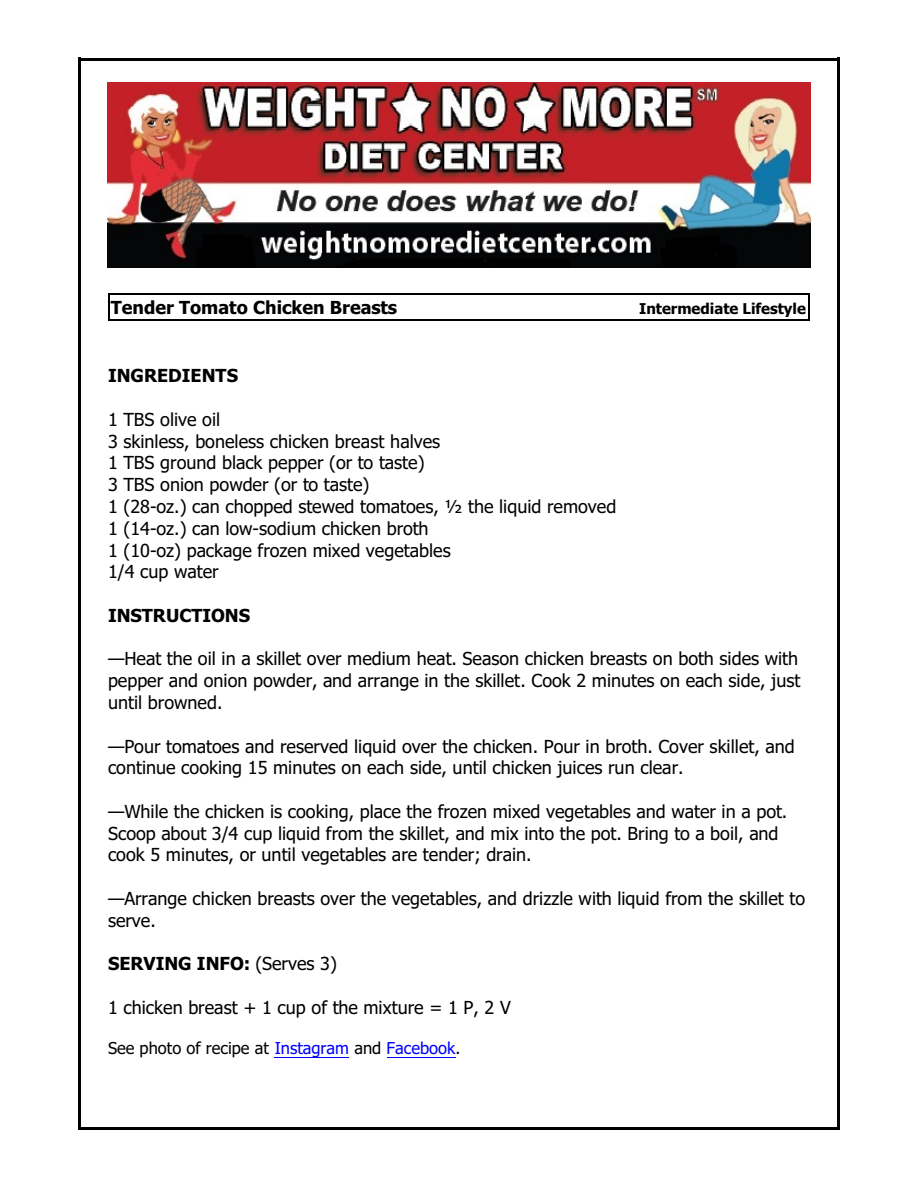
<style>
.page{position:relative;width:918px;height:1188px;background:#fff}
.page>*{position:absolute;margin:0;border:0;box-sizing:border-box;transform-origin:0 0}
.t1{font:18px/21.8px "Tahoma";color:#000}
.t2{font:700 18px "Tahoma";color:#000}
.t3{font:16.5px "Tahoma";color:#000}
.t4{font:700 15px "Tahoma";color:#000}
.s1{font-weight:400}
.s2{color:#00f}
</style>
<div class="page">
<hr style="left:78px;top:58px;width:3px;height:1072px;background:#000">
<hr style="left:837px;top:58px;width:3px;height:1072px;background:#000">
<hr style="left:78px;top:58px;width:762px;height:2px;background:#000">
<hr style="left:78px;top:1127px;width:762px;height:3px;background:#000">
<img style="left:108px;top:83px;width:702px;height:185px">
<svg style="left:108px;top:295px;width:1px;height:24px"></svg>
<hr style="left:808px;top:293px;width:2px;height:28px;background:#000">
<hr style="left:108px;top:293px;width:701px;height:2px;background:#000">
<hr style="left:108px;top:319px;width:701px;height:2px;background:#000">
<hr style="left:275px;top:1057px;width:74px;height:1px;background:#00f">
<hr style="left:387px;top:1057px;width:69px;height:1px;background:#00f">
<p class="t2" style="left:111px;top:301px;width:288px">Tender Tomato Chicken Breasts</p>
<p class="t4" style="left:639px;top:303px;width:168px">Intermediate Lifestyle</p>
<p class="t2" style="left:108px;top:369px;width:132px">INGREDIENTS</p>
<p class="t1" style="left:108px;top:410px;width:510px">1 TBS olive oil<br>3 skinless, boneless chicken breast halves<br>1 TBS ground black pepper (or to taste)<br>3 TBS onion powder (or to taste)<br>1 (28-oz.) can chopped stewed tomatoes, ½ the liquid removed 1 (14-oz.) can low-sodium chicken broth<br>1 (10-oz) package frozen mixed vegetables<br>1/4 cup water</p>
<p class="t2" style="left:108px;top:608px;width:144px">INSTRUCTIONS</p>
<p class="t1" style="left:108px;top:650px;width:694px;text-align:justify">—Heat the oil in a skillet over medium heat. Season chicken breasts on both sides with pepper and onion powder, and arrange in the skillet. Cook 2 minutes on each side, just until browned.</p>
<p class="t1" style="left:108px;top:737px;width:688px">—Pour tomatoes and reserved liquid over the chicken. Pour in broth. Cover skillet, and continue cooking 15 minutes on each side, until chicken juices run clear.</p>
<p class="t1" style="left:108px;top:802px;width:681px">—While the chicken is cooking, place the frozen mixed vegetables and water in a pot.<br>Scoop about 3/4 cup liquid from the skillet, and mix into the pot. Bring to a boil, and cook 5 minutes, or until vegetables are tender; drain.</p>
<p class="t1" style="left:108px;top:889px;width:699px">—Arrange chicken breasts over the vegetables, and drizzle with liquid from the skillet to serve.</p>
<p class="t2" style="left:108px;top:957px;width:230px">SERVING INFO: <span class="s1">(Serves 3)</span></p>
<p class="t1" style="left:108px;top:998px;width:404px">1 chicken breast + 1 cup of the mixture = 1 P, 2 V</p>
<p class="t3" style="left:108px;top:1042px;width:354px">See photo of recipe at <span class="s2">Instagram</span> and <span class="s2">Facebook</span>.</p>
</div>
